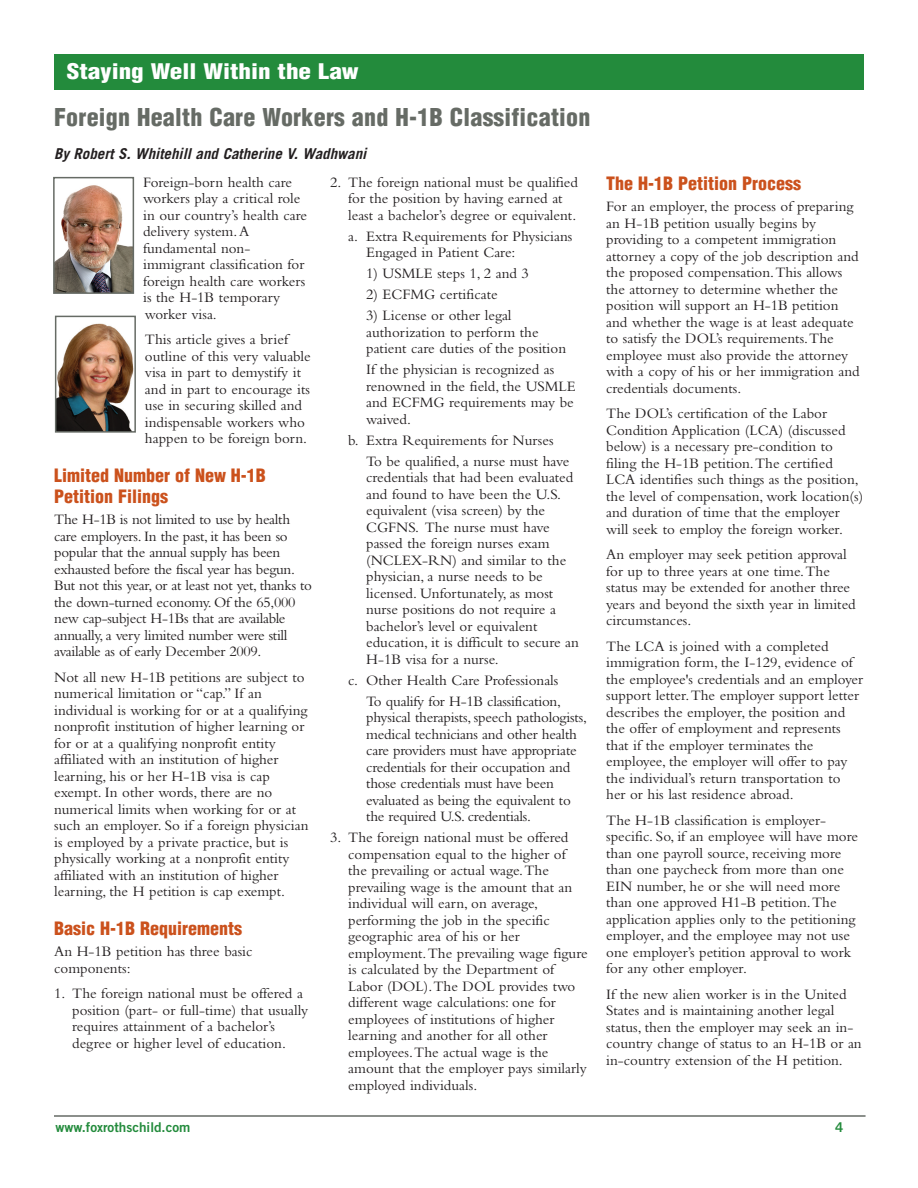
<style>
.page{position:relative;width:918px;height:1188px;background:#fff}
.page>*{position:absolute;margin:0;border:0;box-sizing:border-box;transform-origin:0 0}
.t1{font:900 condensed 24px "Helvetica";letter-spacing:.01em;color:#666b65}
.t2{font:900 condensed 21px "Helvetica";color:#fff;scale:1.2 1}
.t3{font:900 condensed 18px/21px "Helvetica";color:#cb511c}
.t4{font:15px/16.5px "Bembo";color:#231f20}
.t5{font:15px/16.5px "Bembo";letter-spacing:-.02em;color:#231f20}
.t6{font:italic 700 15px "Trade Gothic";color:#231f20}
.t7{font:13.5px "Trade Gothic Bold Two";color:#238b3c}
</style>
<div class="page">
<hr style="left:54px;top:1115px;width:812px;height:2px;background:#666b65">
<div style="left:54px;top:54px;width:810px;height:36px;background:#238b3c"></div>
<img style="left:56px;top:185px;width:75px;height:106px">
<div style="left:53px;top:177px;width:81px;height:117px;border:2px solid #666b65"></div>
<img style="left:58px;top:323px;width:75px;height:107px">
<div style="left:55px;top:316px;width:81px;height:117px;border:2px solid #666b65"></div>
<h2 class="t2" style="left:67px;top:63px;width:245px">Staying Well Within the Law</h2>
<h1 class="t1" style="left:54px;top:108px;width:538px">Foreign Health Care Workers and H-1B Classification</h1>
<p class="t6" style="left:54px;top:148px;width:314px">By Robert S. Whitehill and Catherine V. Wadhwani</p>
<p class="t4" style="left:143px;top:175px;width:166px">Foreign-born health care workers play a critical role in our country’s health care delivery system.A fundamental non&shy;immigrant classification for foreign health care workers is the H-1B temporary worker visa.</p>
<p class="t4" style="left:145px;top:333px;width:167px">This article gives a brief outline of this very valuable visa in part to demystify it and in part to encourage its use in securing skilled and indispensable workers who happen to be foreign born.</p>
<p class="t3" style="left:54px;top:467px;width:213px">Limited Number of New H-1B<br>Petition Filings</p>
<p class="t5" style="left:54px;top:513px;width:259px">The H-1B is not limited to use by health care employers. In the past, it has been so popular that the annual supply has been exhausted before the fiscal year has begun.<br>But not this year, or at least not yet, thanks to the down-turned economy. Of the 65,000 new cap-subject H-1Bs that are available annually, a very limited number were still available as of early December 2009.</p>
<p class="t4" style="left:54px;top:670px;width:256px">Not all new H-1B petitions are subject to numerical limitation or “cap.” If an individual is working for or at a qualifying nonprofit institution of higher learning or for or at a qualifying nonprofit entity affiliated with an institution of higher learning, his or her H-1B visa is cap exempt. In other words, there are no numerical limits when working for or at such an employer. So if a foreign physician is employed by a private practice, but is physically working at a nonprofit entity affiliated with an institution of higher learning, the H petition is cap exempt.</p>
<p class="t3" style="left:54px;top:920px;width:189px">Basic H-1B Requirements</p>
<p class="t4" style="left:54px;top:945px;width:200px">An H-1B petition has three basic components:</p>
<p class="t4" style="left:72px;top:987px;width:238px;text-indent:-18px">1. The foreign national must be offered a position (part- or full-time) that usually requires attainment of a bachelor’s degree or higher level of education.</p>
<p class="t4" style="left:348px;top:175px;width:231px;text-indent:-18px">2. The foreign national must be qualified for the position by having earned at least a bachelor’s degree or equivalent.</p>
<p class="t4" style="left:366px;top:229px;width:208px;text-indent:-18px">a. Extra Requirements for Physicians<br>Engaged in Patient Care:</p>
<p class="t4" style="left:366px;top:267px;width:164px">1) USMLE steps 1, 2 and 3</p>
<p class="t4" style="left:366px;top:288px;width:133px">2) ECFMG certificate</p>
<p class="t4" style="left:366px;top:309px;width:201px">3) License or other legal authorization to perform the patient care duties of the position</p>
<p class="t4" style="left:366px;top:363px;width:211px">If the physician is recognized as renowned in the field, the USMLE and ECFMG requirements may be waived.</p>
<p class="t4" style="left:366px;top:431px;width:205px;line-height:21px;text-indent:-18px">b. Extra Requirements for Nurses<br>To be qualified, a nurse must have</p>
<p class="t4" style="left:366px;top:471px;width:214px">credentials that had been evaluated and found to have been the U.S. equivalent (visa screen) by the<br>CGFNS. The nurse must have passed the foreign nurses exam (NCLEX-RN) and similar to the physician, a nurse needs to be licensed. Unfortunately, as most nurse positions do not require a bachelor’s level or equivalent education, it is difficult to secure an<br>H-1B visa for a nurse.</p>
<p class="t4" style="left:348px;top:671px;width:214px;line-height:21px;text-align:right">c. Other Health Care Professionals<br>To qualify for H-1B classification,</p>
<p class="t4" style="left:366px;top:711px;width:222px">physical therapists, speech pathologists, medical technicians and other health care providers must have appropriate credentials for their occupation and those credentials must have been evaluated as being the equivalent to the required U.S. credentials.</p>
<p class="t4" style="left:348px;top:831px;width:241px;text-indent:-18px">3. The foreign national must be offered compensation equal to the higher of the prevailing or actual wage.The prevailing wage is the amount that an individual will earn, on average, performing the job in the specific geographic area of his or her employment.The prevailing wage figure is calculated by the Department of Labor (DOL).The DOL provides two different wage calculations: one for employees of institutions of higher learning and another for all other employees.The actual wage is the amount that the employer pays similarly employed individuals.</p>
<p class="t3" style="left:606px;top:175px;width:196px">The H-1B Petition Process</p>
<p class="t4" style="left:606px;top:200px;width:255px">For an employer, the process of preparing an H-1B petition usually begins by providing to a competent immigration attorney a copy of the job description and the proposed compensation.This allows the attorney to determine whether the position will support an H-1B petition and whether the wage is at least adequate to satisfy the DOL’s requirements.The employee must also provide the attorney with a copy of his or her immigration and credentials documents.</p>
<p class="t4" style="left:606px;top:407px;width:259px">The DOL’s certification of the Labor Condition Application (LCA) (discussed below) is a necessary pre-condition to filing the H-1B petition.The certified LCA identifies such things as the position, the level of compensation, work location(s) and duration of time that the employer will seek to employ the foreign worker.</p>
<p class="t4" style="left:606px;top:548px;width:251px">An employer may seek petition approval for up to three years at one time.The status may be extended for another three years and beyond the sixth year in limited circumstances.</p>
<p class="t4" style="left:606px;top:639px;width:258px">The LCA is joined with a completed immigration form, the I-129, evidence of the employee's credentials and an employer support letter.The employer support letter describes the employer, the position and the offer of employment and represents that if the employer terminates the employee, the employer will offer to pay the individual’s return transportation to her or his last residence abroad.</p>
<p class="t4" style="left:606px;top:813px;width:253px">The H-1B classification is employer&shy;specific. So, if an employee will have more than one payroll source, receiving more than one paycheck from more than one EIN number, he or she will need more than one approved H1-B petition.The application applies only to the petitioning employer, and the employee may not use one employer’s petition approval to work for any other employer.</p>
<p class="t4" style="left:606px;top:987px;width:257px">If the new alien worker is in the United States and is maintaining another legal status, then the employer may seek an in&shy;country change of status to an H-1B or an in-country extension of the H petition.</p>
<p class="t7" style="left:56px;top:1122px;width:136px">www.foxrothschild.com</p>
<p class="t7" style="left:835px;top:1123px;width:10px">4</p>
</div>
